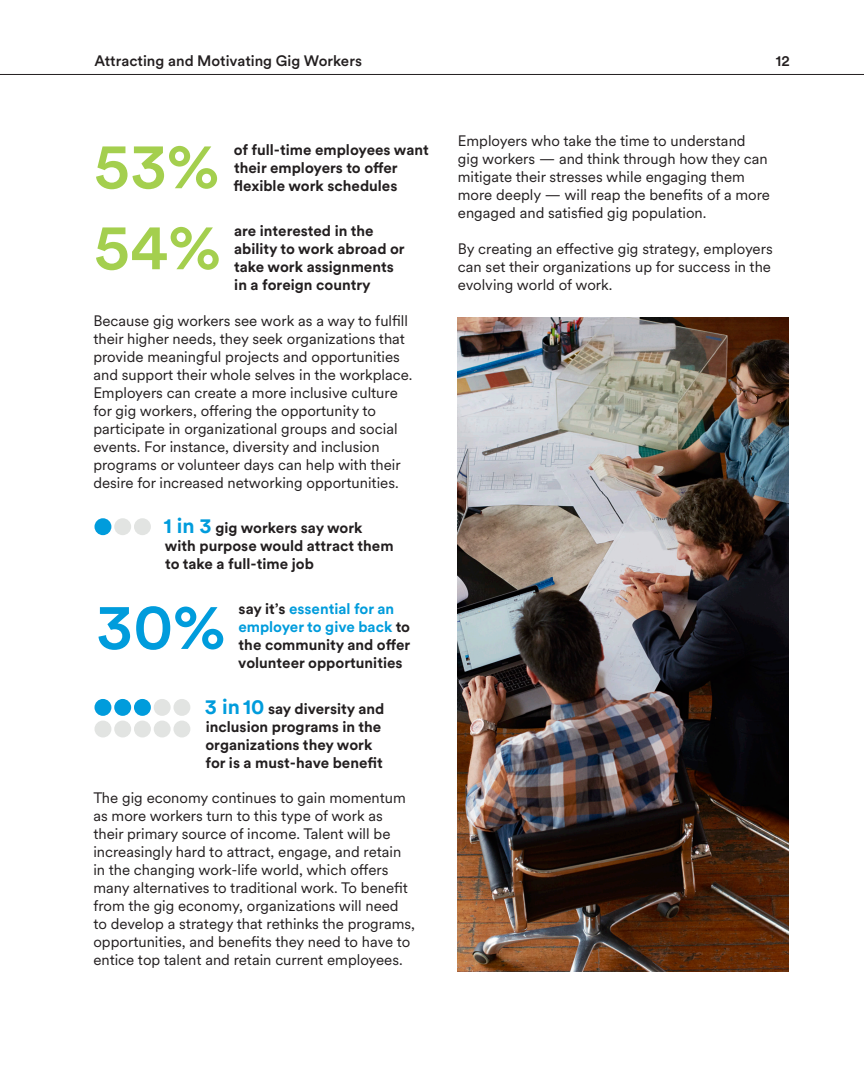
<style>
.page{position:relative;width:864px;height:1080px;background:#fff}
.page>*{position:absolute;margin:0;border:0;box-sizing:border-box;transform-origin:0 0}
.Graphic_Number_Large{font:500 64.5px "Met Life Circular";color:#a4cf4e}
.Graphic_Number_Large-2{font:500 64.5px "Met Life Circular";color:#009cdc}
.Body{font:15px/18px "Met Life Circular";color:#231f20}
.Body-2{font:700 15px/18px "Met Life Circular";color:#231f20}
.t1{font:500 15px "Met Life Circular";color:#231f20}
.s1{font-size:21px;color:#009cdc}
.s2{color:#009cdc}
</style>
<div class="page">
<hr style="left:0;top:74px;width:864px;height:1px;background:#231f20">
<img style="left:458px;top:317px;width:331px;height:655px">
<div style="left:114px;top:518px;width:17px;height:17px;background:#e2e4e2;border-radius:50%"></div>
<div style="left:95px;top:518px;width:16px;height:17px;background:#009cdc;border-radius:50%"></div>
<div style="left:134px;top:518px;width:17px;height:17px;background:#e2e4e2;border-radius:50%"></div>
<div style="left:95px;top:699px;width:16px;height:17px;background:#009cdc;border-radius:50%"></div>
<div style="left:95px;top:721px;width:16px;height:16px;background:#e2e4e2;border-radius:50%"></div>
<div style="left:134px;top:699px;width:17px;height:17px;background:#009cdc;border-radius:50%"></div>
<div style="left:134px;top:721px;width:17px;height:16px;background:#e2e4e2;border-radius:50%"></div>
<div style="left:114px;top:699px;width:17px;height:17px;background:#009cdc;border-radius:50%"></div>
<div style="left:114px;top:721px;width:17px;height:16px;background:#e2e4e2;border-radius:50%"></div>
<div style="left:154px;top:699px;width:17px;height:17px;background:#e2e4e2;border-radius:50%"></div>
<div style="left:154px;top:721px;width:17px;height:16px;background:#e2e4e2;border-radius:50%"></div>
<div style="left:173px;top:699px;width:17px;height:17px;background:#e2e4e2;border-radius:50%"></div>
<div style="left:173px;top:721px;width:17px;height:16px;background:#e2e4e2;border-radius:50%"></div>
<p class="t1" style="left:94px;top:50px;width:269px">Attracting and Motivating Gig Workers</p>
<p class="t1" style="left:776px;top:50px;width:15px">12</p>
<p class="Graphic_Number_Large" style="left:94px;top:122px;width:126px">53%</p>
<p class="Body-2" style="left:234px;top:140px;width:197px">of full-time employees want their employers to offer flexible work schedules</p>
<p class="Graphic_Number_Large" style="left:94px;top:203px;width:128px">54%</p>
<p class="Body-2" style="left:234px;top:221px;width:172px">are interested in the ability to work abroad or take work assignments in a foreign country</p>
<p class="Body" style="left:93px;top:311px;width:321px">Because gig workers see work as a way to fulfill their higher needs, they seek organizations that provide meaningful projects and opportunities and support their whole selves in the workplace.<br>Employers can create a more inclusive culture for gig workers, offering the opportunity to participate in organizational groups and social events. For instance, diversity and inclusion programs or volunteer days can help with their desire for increased networking opportunities.</p>
<p class="Body-2" style="left:164px;top:518px;width:231px"><span class="s1">1 in 3</span> gig workers say work with purpose would attract them to take a full-time job</p>
<p class="Graphic_Number_Large-2" style="left:96px;top:582px;width:131px">30%</p>
<p class="Body-2" style="left:238px;top:599px;width:173px">say it’s <span class="s2">essential for an employer to give back</span> to the community and offer volunteer opportunities</p>
<p class="Body-2" style="left:205px;top:699px;width:181px"><span class="s1">3 in 10</span> say diversity and inclusion programs in the organizations they work for is a must-have benefit</p>
<p class="Body" style="left:93px;top:788px;width:323px">The gig economy continues to gain momentum as more workers turn to this type of work as their primary source of income. Talent will be increasingly hard to attract, engage, and retain in the changing work-life world, which offers many alternatives to traditional work. To benefit from the gig economy, organizations will need to develop a strategy that rethinks the programs, opportunities, and benefits they need to have to entice top talent and retain current employees.</p>
<p class="Body" style="left:458px;top:131px;width:314px">Employers who take the time to understand<br>gig workers — and think through how they can mitigate their stresses while engaging them more deeply — will reap the benefits of a more engaged and satisfied gig population.</p>
<p class="Body" style="left:458px;top:239px;width:316px;text-align:justify">By creating an effective gig strategy, employers can set their organizations up for success in the evolving world of work.</p>
</div>
